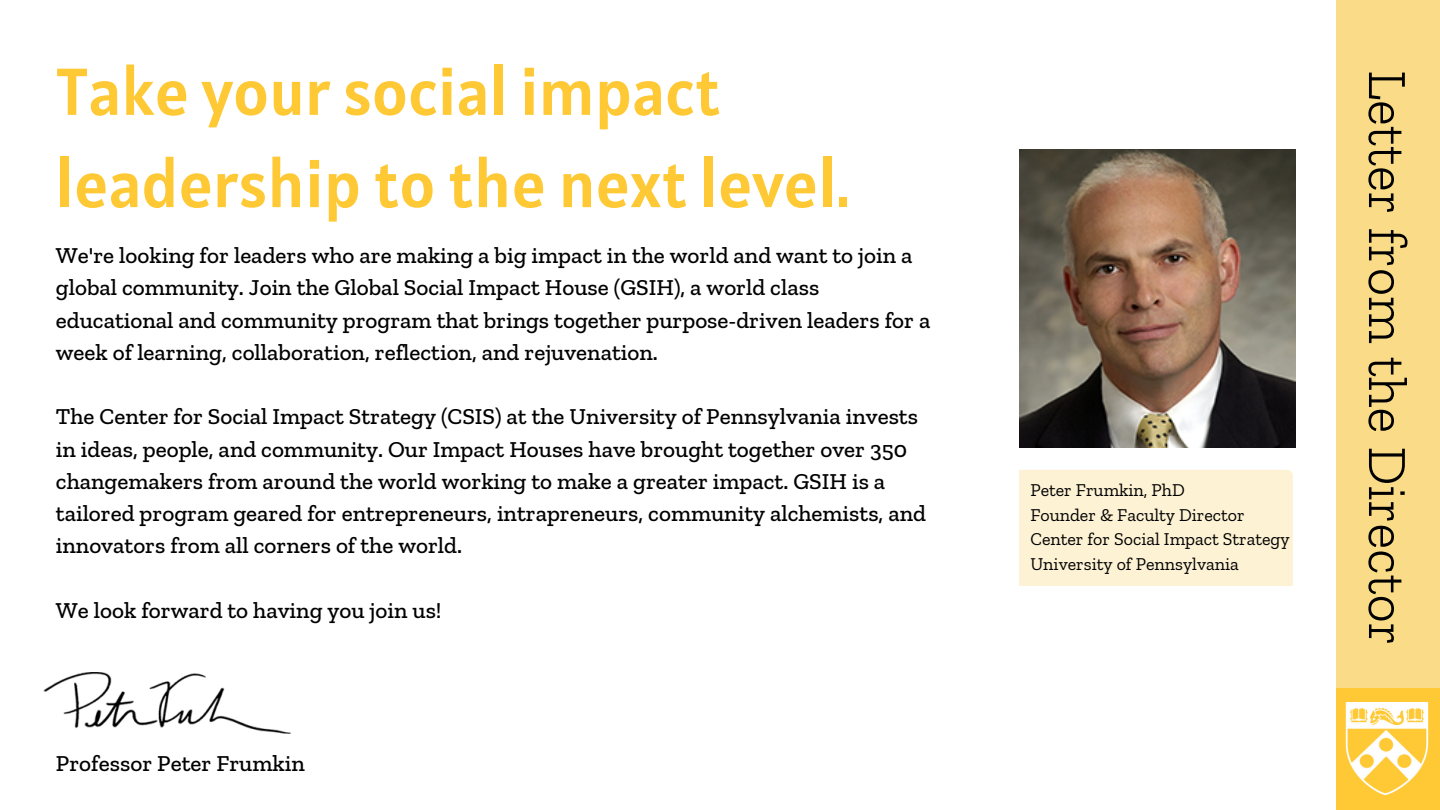
<style>
.page{position:relative;width:1440px;height:810px;background:#fff}
.page>*{position:absolute;margin:0;border:0;box-sizing:border-box;transform-origin:0 0}
.t1{font:66.3px/92.2px "Alatsi";color:#fec935}
.t2{font:300 55.2px "Zilla Slab";color:#000}
.t3{font:500 23.2px/32.2px "Zilla Slab";color:#000}
.t4{font:18px "Zilla Slab";color:#000}
</style>
<div class="page">
<div style="left:1336px;top:0;width:104px;height:696px;background:#fadc88"></div>
<div style="left:1336px;top:688px;width:104px;height:122px;background:#fec935"></div>
<img style="left:1345px;top:703px;width:84px;height:93px">
<div style="left:1019px;top:470px;width:274px;height:115px;background:#fdf2d4"></div>
<img style="left:1019px;top:150px;width:276px;height:297px">
<img style="left:43px;top:672px;width:248px;height:62px">
<p class="t1" style="left:56px;top:45px;width:796px">Take your social impact leadership to the next level.</p>
<p class="t2" style="left:1421px;top:70px;width:577px;rotate:90deg">Letter from the Director</p>
<h3 class="t3" style="left:56px;top:239px;width:876px">We're looking for leaders who are making a big impact in the world and want to join a global community. Join the Global Social Impact House (GSIH), a world class educational and community program that brings together purpose-driven leaders for a week of learning, collaboration, reflection, and rejuvenation.</h3>
<p class="t3" style="left:56px;top:400px;width:872px">The Center for Social Impact Strategy (CSIS) at the University of Pennsylvania invests in ideas, people, and community. Our Impact Houses have brought together over 350 changemakers from around the world working to make a greater impact. GSIH is a tailored program geared for entrepreneurs, intrapreneurs, community alchemists, and innovators from all corners of the world.</p>
<p class="t4" style="left:1030px;top:479px;width:156px">Peter Frumkin, PhD</p>
<p class="t4" style="left:1030px;top:504px;width:216px">Founder &amp; Faculty Director</p>
<p class="t4" style="left:1030px;top:528px;width:261px">Center for Social Impact Strategy</p>
<p class="t4" style="left:1030px;top:553px;width:210px">University of Pennsylvania</p>
<h3 class="t3" style="left:56px;top:594px;width:387px">We look forward to having you join us!</h3>
<h2 class="t3" style="left:56px;top:747px;width:250px">Professor Peter Frumkin</h2>
</div>
